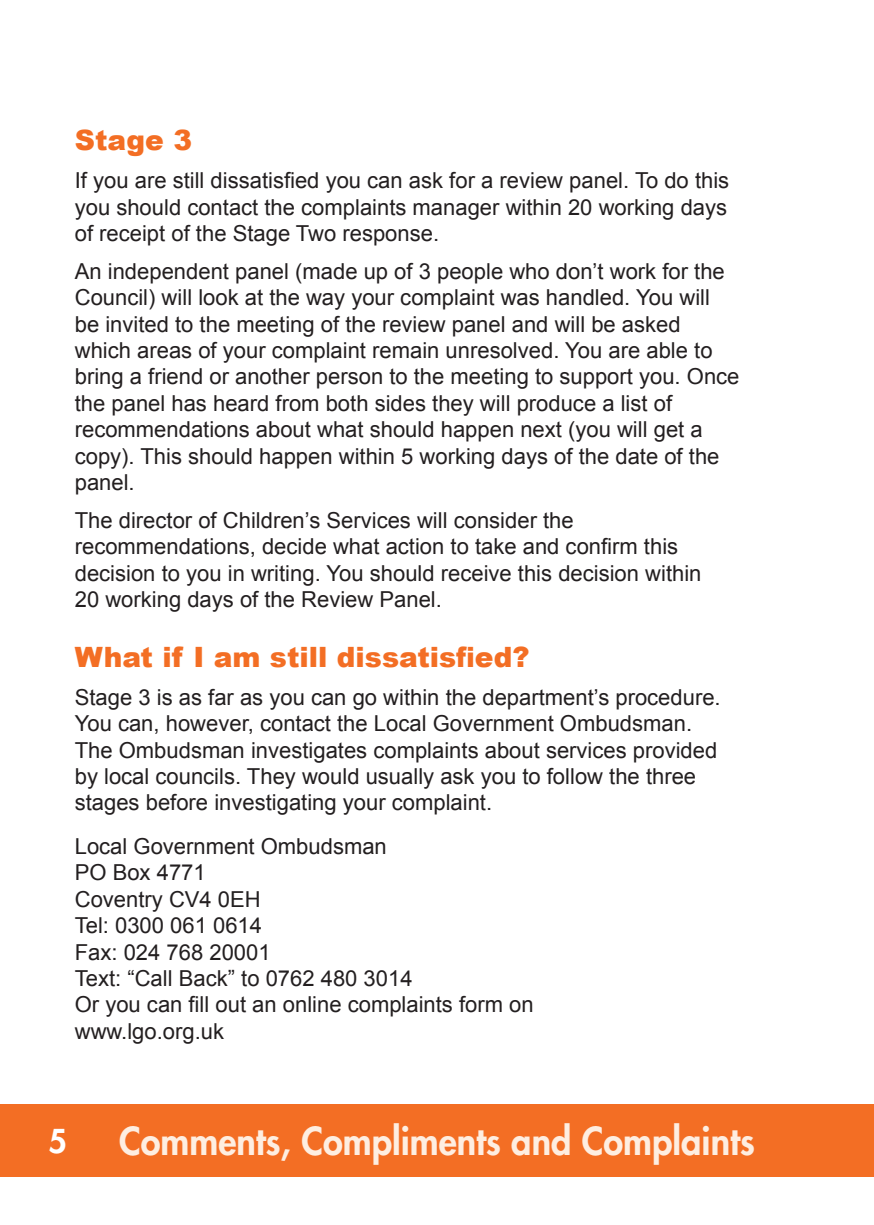
<style>
.page{position:relative;width:874px;height:1225px;background:#fff}
.page>*{position:absolute;margin:0;border:0;box-sizing:border-box;transform-origin:0 0}
.t1{font:800 37.6px "Futura Std";color:#feeee1;scale:.96 1}
.t2{font:800 32px "Futura Std";color:#fff}
.t3{font:900 28px "Arial";color:#f36e24}
.t4{font:22px "Arial";color:#231f20}
</style>
<div class="page">
<div style="left:0;top:1104px;width:873px;height:72px;background:#f36e24"></div>
<p class="t3" style="left:75px;top:125px;width:119px">Stage 3</p>
<p class="t4" style="left:75px;top:166px;width:655px">If you are still dissatisfied you can ask for a review panel. To do this</p>
<p class="t4" style="left:75px;top:192px;width:653px">you should contact the complaints manager within 20 working days</p>
<p class="t4" style="left:75px;top:219px;width:366px">of receipt of the Stage Two response.</p>
<p class="t4" style="left:75px;top:257px;width:651px">An independent panel (made up of 3 people who don’t work for the</p>
<p class="t4" style="left:75px;top:283px;width:636px">Council) will look at the way your complaint was handled. You will</p>
<p class="t4" style="left:75px;top:309px;width:607px">be invited to the meeting of the review panel and will be asked</p>
<p class="t4" style="left:75px;top:336px;width:639px">which areas of your complaint remain unresolved. You are able to</p>
<p class="t4" style="left:75px;top:362px;width:666px">bring a friend or another person to the meeting to support you. Once</p>
<p class="t4" style="left:75px;top:389px;width:598px">the panel has heard from both sides they will produce a list of</p>
<p class="t4" style="left:75px;top:415px;width:629px">recommendations about what should happen next (you will get a</p>
<p class="t4" style="left:75px;top:441px;width:646px">copy). This should happen within 5 working days of the date of the</p>
<p class="t4" style="left:75px;top:468px;width:61px">panel.</p>
<p class="t4" style="left:75px;top:506px;width:500px">The director of Children’s Services will consider the</p>
<p class="t4" style="left:75px;top:532px;width:604px">recommendations, decide what action to take and confirm this</p>
<p class="t4" style="left:75px;top:558px;width:628px">decision to you in writing. You should receive this decision within</p>
<p class="t4" style="left:75px;top:585px;width:368px">20 working days of the Review Panel.</p>
<p class="t3" style="left:75px;top:641px;width:456px">What if I am still dissatisfied?</p>
<p class="t4" style="left:75px;top:682px;width:647px">Stage 3 is as far as you can go within the department’s procedure.</p>
<p class="t4" style="left:75px;top:709px;width:618px">You can, however, contact the Local Government Ombudsman.</p>
<p class="t4" style="left:75px;top:735px;width:643px">The Ombudsman investigates complaints about services provided</p>
<p class="t4" style="left:75px;top:762px;width:622px">by local councils. They would usually ask you to follow the three</p>
<p class="t4" style="left:75px;top:788px;width:418px">stages before investigating your complaint.</p>
<p class="t4" style="left:75px;top:831px;width:313px">Local Government Ombudsman</p>
<p class="t4" style="left:75px;top:858px;width:132px">PO Box 4771</p>
<p class="t4" style="left:75px;top:884px;width:187px">Coventry CV4 0EH</p>
<p class="t4" style="left:75px;top:911px;width:189px">Tel: 0300 061 0614</p>
<p class="t4" style="left:75px;top:937px;width:197px">Fax: 024 768 20001</p>
<p class="t4" style="left:75px;top:963px;width:339px">Text: “Call Back” to 0762 480 3014</p>
<p class="t4" style="left:75px;top:990px;width:460px">Or you can fill out an online complaints form on</p>
<p class="t4" style="left:75px;top:1016px;width:151px">www.lgo.org.uk</p>
<p class="t2" style="left:48px;top:1121px;width:20px">5</p>
<p class="t1" style="left:119px;top:1117px;width:663px">Comments, Compliments and Complaints</p>
</div>
